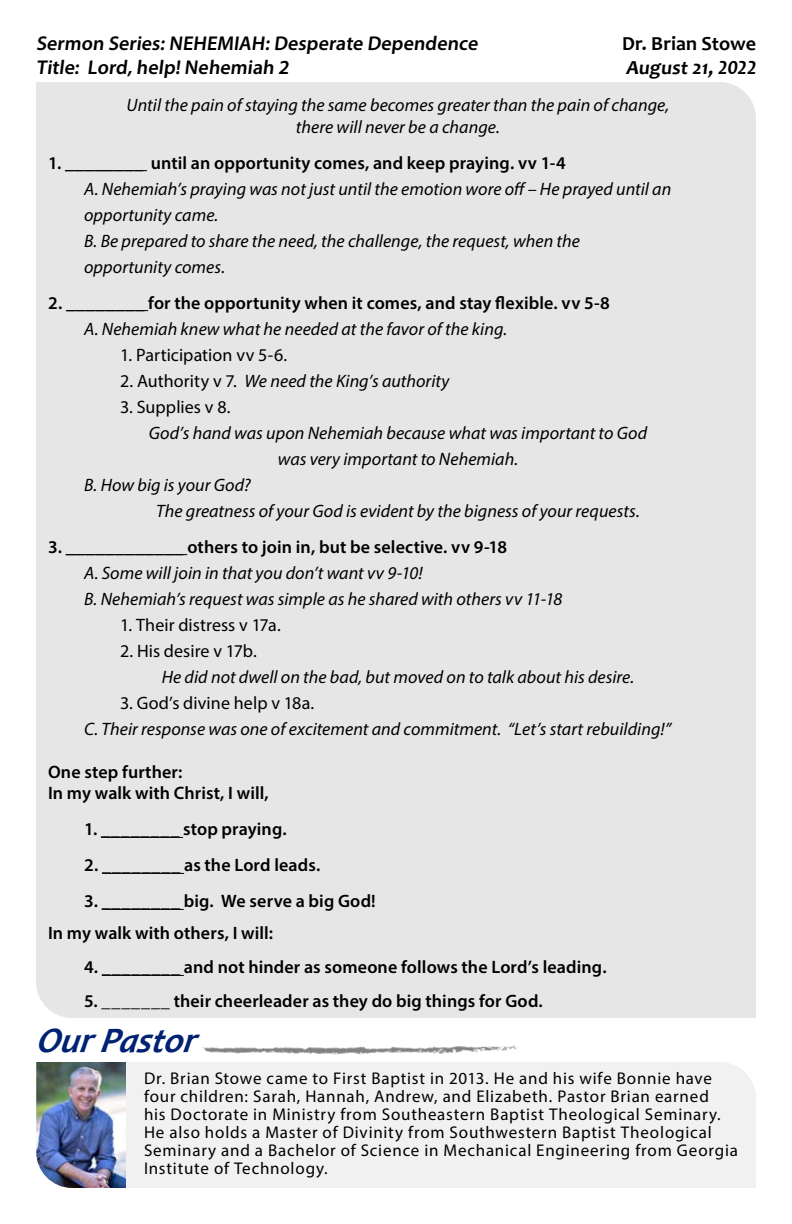
<style>
.page{position:relative;width:792px;height:1224px;background:#fff}
.page>*{position:absolute;margin:0;border:0;box-sizing:border-box;transform-origin:0 0}
.t1{font:italic 700 36px "Candara";color:#002272}
.t2{font:600 20px "Myriad Pro";color:#000}
.t3{font:700 20px "Candara";letter-spacing:.005em;color:#000}
.t4{font:italic 18px/26px "Myriad Pro";letter-spacing:.005em;color:#000}
.t5{font:600 18px/21.6px "Myriad Pro";letter-spacing:.005em;color:#000}
.t6{font:18px "Myriad Pro";color:#000}
.t7{font:17px/18px "Myriad Pro";letter-spacing:.045em;color:#000}
.s1{font-style:normal}
</style>
<div class="page">
<div style="left:36px;top:82px;width:720px;height:936px;background:#e6e6e6"></div>
<div style="left:126px;top:1062px;width:630px;height:126px;background:#f1f1f2"></div>
<img style="left:36px;top:1062px;width:90px;height:126px">
<img style="left:202px;top:1046px;width:316px;height:9px">
<hr style="left:65px;top:170px;width:82px;height:1px;background:#000">
<hr style="left:66px;top:310px;width:82px;height:1px;background:#000">
<hr style="left:66px;top:554px;width:121px;height:1px;background:#000">
<hr style="left:101px;top:837px;width:82px;height:1px;background:#000">
<hr style="left:102px;top:873px;width:82px;height:1px;background:#000">
<hr style="left:102px;top:909px;width:82px;height:1px;background:#000">
<hr style="left:102px;top:975px;width:82px;height:1px;background:#000">
<p class="t2" style="left:36px;top:30px;width:446px">Sermon Series:NEHEMIAH:Desperate Dependence</p>
<p class="t3" style="left:622px;top:30px;width:135px">Dr. Brian Stowe</p>
<p class="t2" style="left:36px;top:54px;width:257px">Title: Lord,help!Nehemiah 2</p>
<p class="t3" style="left:626px;top:54px;width:135px">August 21, 2022</p>
<p class="t4" style="left:127px;top:93px;width:544px;line-height:22px;text-align:center">Until the pain of staying the same becomes greater than the pain of change, there will never be a change.</p>
<p class="t5" style="left:48px;top:152px;width:519px">1. ________ until an opportunity comes, and keep praying. vv 1-4</p>
<p class="t4" style="left:84px;top:175px;width:589px">A. Nehemiah’s praying was not just until the emotion wore off – He prayed until an opportunity came.<br>B. Be prepared to share the need, the challenge, the request, when the opportunity comes.</p>
<p class="t5" style="left:48px;top:291px;width:563px">2. ________ for the opportunity when it comes, and stay flexible. vv 5-8</p>
<p class="t4" style="left:84px;top:315px;width:425px">A. Nehemiah knew what he needed at the favor of the king.</p>
<p class="t6" style="left:120px;top:344px;width:169px">1. Participation vv 5-6.</p>
<p class="t4" style="left:120px;top:367px;width:331px"><span class="s1">2. Authority v 7.</span> We need the King’s authority</p>
<p class="t6" style="left:120px;top:396px;width:112px">3. Supplies v 8.</p>
<p class="t4" style="left:149px;top:419px;width:500px">God’s hand was upon Nehemiah because what was important to God</p>
<p class="t4" style="left:278px;top:445px;width:242px">was very important to Nehemiah.</p>
<p class="t4" style="left:84px;top:471px;width:168px">B. How big is your God?</p>
<p class="t4" style="left:156px;top:497px;width:485px">The greatness of your God is evident by the bigness of your requests.</p>
<p class="t5" style="left:48px;top:535px;width:461px">3. ____________ others to join in, but be selective. vv 9-18</p>
<p class="t4" style="left:84px;top:559px;width:480px">A. Some will join in that you don’t want vv 9-10!<br>B. Nehemiah’s request was simple as he shared with others vv 11-18</p>
<p class="t6" style="left:120px;top:614px;width:162px">1. Their distress v 17a.</p>
<p class="t6" style="left:120px;top:640px;width:138px">2. His desire v 17b.</p>
<p class="t4" style="left:162px;top:663px;width:474px">He did not dwell on the bad, but moved on to talk about his desire.</p>
<p class="t6" style="left:120px;top:692px;width:196px">3. God’s divine help v 18a.</p>
<p class="t4" style="left:84px;top:715px;width:589px">C. Their response was one of excitement and commitment. “Let’s start rebuilding!”</p>
<p class="t5" style="left:48px;top:761px;width:222px">One step further:<br>In my walk with Christ, I will,</p>
<p class="t5" style="left:84px;top:818px;width:204px">1. ________ stop praying.</p>
<p class="t5" style="left:84px;top:854px;width:238px">2. ________ as the Lord leads.</p>
<p class="t5" style="left:48px;top:885px;width:329px;line-height:32px;text-indent:36px">3. ________ big. We serve a big God!<br>In my walk with others, I will:</p>
<p class="t5" style="left:84px;top:956px;width:524px">4. ________ and not hinder as someone follows the Lord’s leading.</p>
<p class="t5" style="left:84px;top:990px;width:460px">5. _______ their cheerleader as they do big things for God.</p>
<h1 class="t1" style="left:36px;top:1018px;width:172px">OurPastor</h1>
<p class="t7" style="left:144px;top:1069px;width:595px">Dr. Brian Stowe came to First Baptist in 2013. He and his wife Bonnie have four children: Sarah, Hannah, Andrew, and Elizabeth. Pastor Brian earned<br>his Doctorate in Ministry from Southeastern Baptist Theological Seminary.<br>He also holds a Master of Divinity from Southwestern Baptist Theological Seminary and a Bachelor of Science in Mechanical Engineering from Georgia Institute of Technology.</p>
</div>
